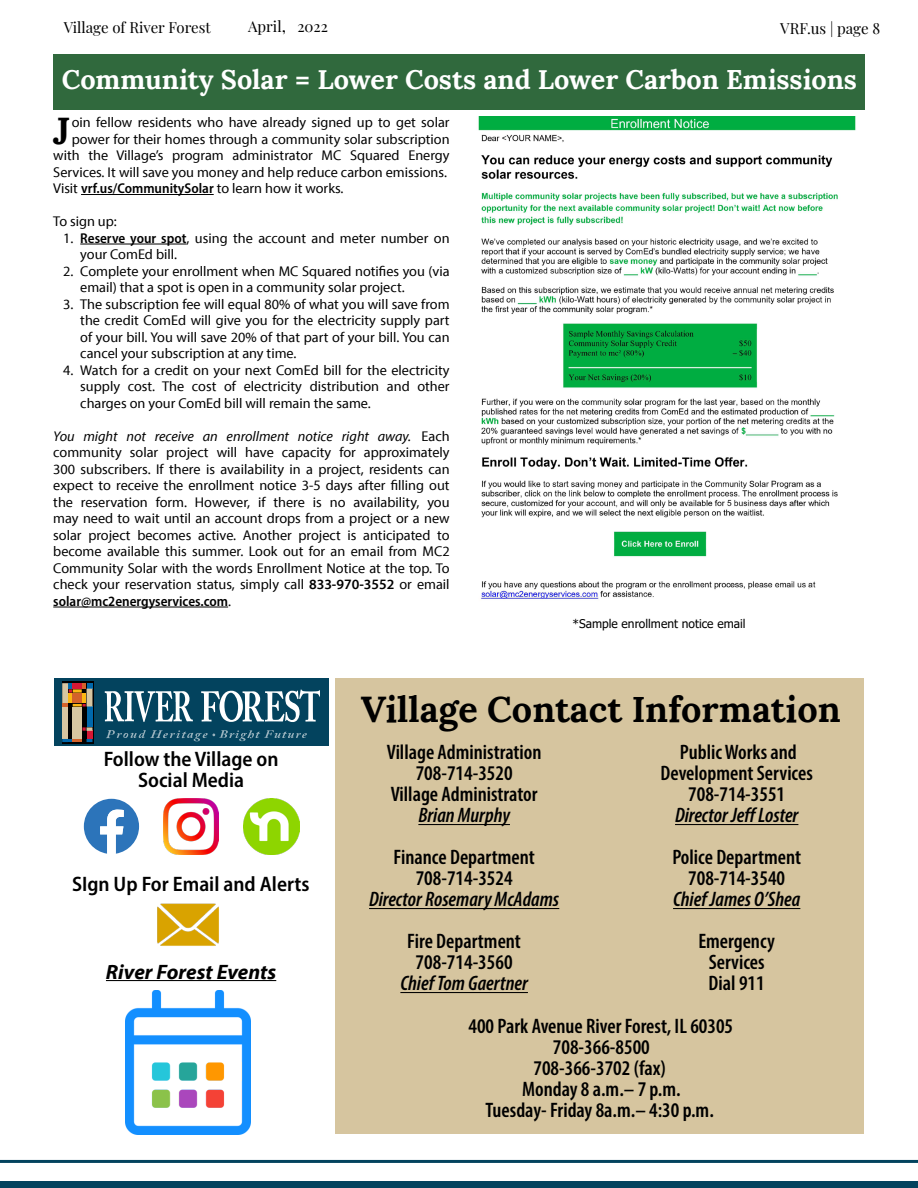
<style>
.page{position:relative;width:918px;height:1188px;background:#fff}
.page>*{position:absolute;margin:0;border:0;box-sizing:border-box;transform-origin:0 0}
.t1{font:700 37.8px "Lora";color:#000}
.t2{font:700 36px "Lora";color:#000}
.t3{font:700 27px "Lora";color:#fff}
.t4{font:600 condensed 21px/21px "Myriad Pro";color:#000;text-align:center}
.t5{font:italic 600 condensed 21px "Myriad Pro";color:#000}
.t6{font:600 semi-condensed 21px/21px "Myriad Pro";color:#000;text-align:center}
.t7{font:italic 700 21px "Myriad Pro";color:#000}
.t8{font:15px "Playfair Display";color:#000}
.t9{font:14.25px/16.5px "Myriad Pro";color:#000;text-align:justify}
.t10{font:12px "Tahoma";color:#000}
.s1{font-size:16.5px}
.s2{font-weight:600;font-stretch:semi-condensed}
.s3{font-style:italic}
.s4{font-weight:600}
</style>
<div class="page">
<div style="left:0;top:1181px;width:918px;height:7px;background:#03435e"></div>
<hr style="left:0;top:1160px;width:918px;height:3px;background:#03435e">
<div style="left:54px;top:679px;width:274px;height:67px;background:#03435e"></div>
<img style="left:125px;top:990px;width:126px;height:144px">
<hr style="left:106px;top:980px;width:170px;height:1px;background:#000">
<svg style="left:105px;top:689px;width:215px;height:33px"></svg>
<svg style="left:62px;top:682px;width:32px;height:62px"></svg>
<div style="left:73px;top:707px;width:9px;height:32px;background:#d7c6a1"></div>
<div style="left:62px;top:707px;width:6px;height:32px;background:#d7c6a1"></div>
<div style="left:87px;top:731px;width:6px;height:8px;background:#d51734"></div>
<svg style="left:62px;top:683px;width:31px;height:48px"></svg>
<svg style="left:62px;top:739px;width:31px;height:3px"></svg>
<svg style="left:106px;top:730px;width:201px;height:11px"></svg>
<div style="left:335px;top:679px;width:529px;height:455px;background:#d6c59f"></div>
<hr style="left:418px;top:824px;width:92px;height:1px;background:#000">
<hr style="left:369px;top:908px;width:190px;height:1px;background:#000">
<hr style="left:400px;top:992px;width:128px;height:1px;background:#000">
<hr style="left:675px;top:824px;width:123px;height:1px;background:#000">
<hr style="left:673px;top:908px;width:127px;height:1px;background:#000">
<svg style="left:84px;top:799px;width:55px;height:55px"></svg>
<img style="left:163px;top:799px;width:55px;height:55px">
<img style="left:244px;top:799px;width:55px;height:55px">
<img style="left:157px;top:903px;width:62px;height:43px">
<hr style="left:81px;top:194px;width:133px;height:1px;background:#000">
<hr style="left:80px;top:244px;width:106px;height:1px;background:#000">
<hr style="left:53px;top:607px;width:175px;height:1px;background:#000">
<div style="left:53px;top:54px;width:812px;height:55px;background:#30693d"></div>
<img style="left:478px;top:116px;width:378px;height:484px">
<p class="t8" style="left:248px;top:15px;width:39px">April<span class="s1">,</span></p>
<p class="t8" style="left:64px;top:15px;width:148px">Village of River Forest</p>
<p class="t8" style="left:297px;top:15px;width:32px">2022</p>
<p class="t8" style="left:780px;top:16px;width:101px">VRF.us | page 8</p>
<h3 class="t3" style="left:62px;top:57px;width:797px">Community Solar = Lower Costs and Lower Carbon Emissions</h3>
<h1 class="t1" style="left:53px;top:98px;width:19px">J</h1>
<p class="t9" style="left:72px;top:114px;width:379px">oin fellow residents who have already signed up to get solar</p>
<p class="t9" style="left:72px;top:130px;width:379px">power for their homes through a community solar subscription</p>
<p class="t9" style="left:53px;top:147px;width:398px">with the Village’s program administrator MC Squared Energy</p>
<p class="t9" style="left:53px;top:163px;width:395px">Services. It will save you money and help reduce carbon emissions.</p>
<p class="t9" style="left:53px;top:180px;width:292px">Visit <span class="s2">vrf.us/CommunitySolar</span> to learn how it works.</p>
<p class="t9" style="left:53px;top:213px;width:65px">To sign up:</p>
<p class="t9" style="left:80px;top:229px;width:371px;text-indent:-17px">1. <span class="s2">Reserve your spot</span>, using the account and meter number on your ComEd bill.</p>
<p class="t9" style="left:80px;top:262px;width:371px;text-indent:-17px">2. Complete your enrollment when MC Squared notifies you (via email) that a spot is open in a community solar project.</p>
<p class="t9" style="left:80px;top:295px;width:371px;text-indent:-17px">3. The subscription fee will equal 80% of what you will save from the credit ComEd will give you for the electricity supply part of your bill. You will save 20% of that part of your bill. You can cancel your subscription at any time.</p>
<p class="t9" style="left:80px;top:361px;width:371px;text-indent:-17px">4. Watch for a credit on your next ComEd bill for the electricity supply cost. The cost of electricity distribution and other charges on your ComEd bill will remain the same.</p>
<p class="t9" style="left:53px;top:427px;width:398px"><span class="s3">You might not receive an enrollment notice right away.</span> Each community solar project will have capacity for approximately 300 subscribers. If there is availability in a project, residents can expect to receive the enrollment notice 3-5 days after filling out the reservation form. However, if there is no availability, you may need to wait until an account drops from a project or a new solar project becomes active. Another project is anticipated to become available this summer. Look out for an email from MC2<br>Community Solar with the words Enrollment Notice at the top. To check your reservation status, simply call <span class="s4">833-970-3552</span> or email <span class="s2">solar@mc2energyservices.com</span>.</p>
<p class="t10" style="left:573px;top:616px;width:174px">*Sample enrollment notice email</p>
<h3 class="t6" style="left:104px;top:748px;width:176px">Follow the Village on<br>Social Media</h3>
<h3 class="t6" style="left:72px;top:873px;width:239px">SIgn Up For Email and Alerts</h3>
<h3 class="t7" style="left:106px;top:958px;width:172px">River Forest Events</h3>
<h2 class="t2" style="left:361px;top:679px;width:481px">Village Contact Information</h2>
<h3 class="t4" style="left:387px;top:742px;width:156px">Village Administration<br>708-714-3520<br>Village Administrator</h3>
<h3 class="t5" style="left:418px;top:803px;width:93px">Brian Murphy</h3>
<h3 class="t4" style="left:394px;top:847px;width:143px">Finance Department<br>708-714-3524</h3>
<h3 class="t5" style="left:369px;top:887px;width:192px">Director Rosemary McAdams</h3>
<h3 class="t4" style="left:407px;top:931px;width:115px">Fire Department<br>708-714-3560</h3>
<h3 class="t5" style="left:400px;top:971px;width:129px">Chief Tom Gaertner</h3>
<h3 class="t4" style="left:661px;top:742px;width:154px">Public Works and<br>Development Services<br>708-714-3551</h3>
<h3 class="t5" style="left:675px;top:803px;width:125px">Director Jeff Loster</h3>
<h3 class="t4" style="left:672px;top:847px;width:130px">Police Department<br>708-714-3540</h3>
<h3 class="t5" style="left:673px;top:887px;width:129px">Chief James O’Shea</h3>
<h3 class="t4" style="left:698px;top:931px;width:78px">Emergency<br>Services<br>Dial 911</h3>
<h3 class="t4" style="left:469px;top:1015px;width:266px">400 Park Avenue River Forest, IL 60305<br>708-366-8500<br>708-366-3702 (fax)<br>Monday 8 a.m.– 7 p.m.<br>Tuesday- Friday 8a.m.– 4:30 p.m.</h3>
</div>
